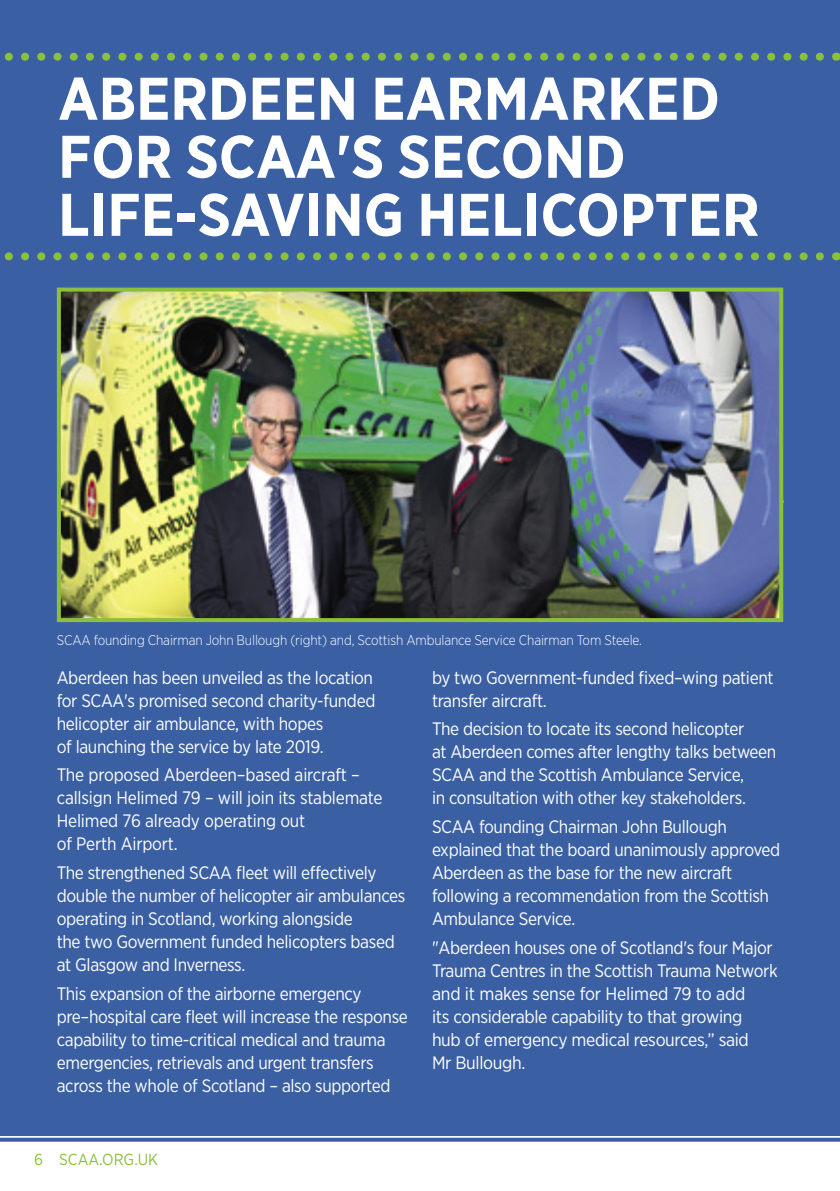
<style>
.page{position:relative;width:840px;height:1191px;background:#fff}
.page>*{position:absolute;margin:0;border:0;box-sizing:border-box;transform-origin:0 0}
.t1{font:700 60px/58px "Gotham Narrow";color:#fff}
.t2{font:18px/23px "Gotham Narrow";letter-spacing:-.02em;color:#fff}
.t3{font:16px "Gotham Narrow";color:#8ac03d}
.t4{font:300 14px "Gotham Narrow";letter-spacing:-.01em;color:#fff}
</style>
<div class="page">
<div style="left:0;top:0;width:839px;height:1134px;background:#3a60a3"></div>
<svg style="left:4px;top:53px;width:815px;height:8px"></svg>
<svg style="left:4px;top:252px;width:815px;height:8px"></svg>
<img style="left:62px;top:292px;width:715px;height:325px">
<div style="left:57px;top:287px;width:725px;height:335px;border:4px solid #8ac03d"></div>
<hr style="left:0;top:1134px;width:839px;height:2px;background:#3a60a3">
<svg style="left:0;top:1137px;width:839px;height:4px;background:#5d7cb3"></svg>
<h1 class="t1" style="left:58px;top:69px;width:702px">ABERDEEN EARMARKED<br>FOR SCAA'S SECOND<br>LIFE-SAVING HELICOPTER</h1>
<p class="t4" style="left:57px;top:631px;width:586px">SCAA founding Chairman John Bullough (right) and, Scottish Ambulance Service Chairman Tom Steele.</p>
<p class="t2" style="left:57px;top:665px;width:320px">Aberdeen has been unveiled as the location for SCAA's promised second charity-funded helicopter air ambulance, with hopes<br>of launching the service by late 2019.</p>
<p class="t2" style="left:57px;top:763px;width:327px">The proposed Aberdeen–based aircraft – callsign Helimed 79 – will join its stablemate Helimed 76 already operating out<br>of Perth Airport.</p>
<p class="t2" style="left:57px;top:861px;width:350px">The strengthened SCAA fleet will effectively double the number of helicopter air ambulances operating in Scotland, working alongside<br>the two Government funded helicopters based at Glasgow and Inverness.</p>
<p class="t2" style="left:57px;top:981px;width:352px">This expansion of the airborne emergency pre–hospital care fleet will increase the response capability to time-critical medical and trauma emergencies, retrievals and urgent transfers across the whole of Scotland – also supported</p>
<p class="t3" style="left:34px;top:1149px;width:125px">6 SCAA.ORG.UK</p>
<p class="t2" style="left:432px;top:665px;width:343px">by two Government-funded fixed–wing patient transfer aircraft.</p>
<p class="t2" style="left:432px;top:717px;width:346px">The decision to locate its second helicopter<br>at Aberdeen comes after lengthy talks between SCAA and the Scottish Ambulance Service,<br>in consultation with other key stakeholders.</p>
<p class="t2" style="left:432px;top:815px;width:349px">SCAA founding Chairman John Bullough explained that the board unanimously approved Aberdeen as the base for the new aircraft following a recommendation from the Scottish Ambulance Service.</p>
<p class="t2" style="left:432px;top:935px;width:347px">"Aberdeen houses one of Scotland's four Major Trauma Centres in the Scottish Trauma Network and it makes sense for Helimed 79 to add<br>its considerable capability to that growing<br>hub of emergency medical resources,” said<br>Mr Bullough.</p>
</div>
